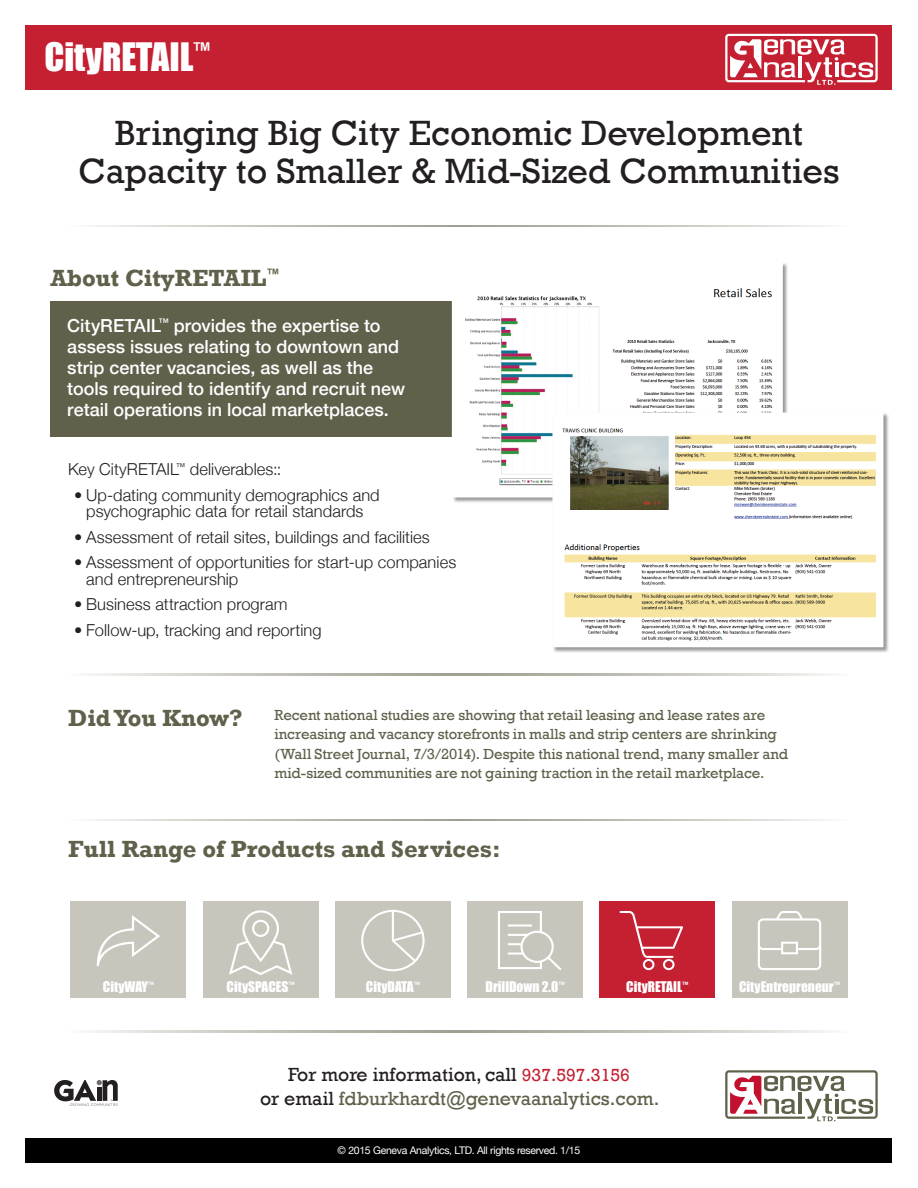
<style>
.page{position:relative;width:918px;height:1188px;background:#fff}
.page>*{position:absolute;margin:0;border:0;box-sizing:border-box;transform-origin:0 0}
.t1{font:36px/37.5px "Rockwell";color:#231f20;text-align:center}
.t2{font:36px "Impact";color:#fff}
.t3{font:700 24px "Rockwell";color:#60604b}
.t4{font:19.5px/24px "Rockwell";color:#60604b;text-align:center}
.t5{font:500 18px/21px "Helvetica Neue";color:#fff}
.t6{font:300 16.5px/16.5px "Helvetica Neue";letter-spacing:.005em;color:#231f20;text-align:center}
.t7{font:15px/19.5px "Rockwell";letter-spacing:-.01em;color:#60604b}
.t8{font:13.5px "Impact";color:#fff}
.t9{font:10.5px "Helvetica Neue";letter-spacing:-.03em;color:#fff}
.s1{color:#231f20}
.s2{font-size:18px;color:#c42032}
</style>
<div class="page">
<div style="left:50px;top:301px;width:711px;height:135px;background:#60604b"></div>
<div style="left:26px;top:26px;width:866px;height:64px;background:#c42032"></div>
<div style="left:26px;top:1138px;width:866px;height:25px;background:#000"></div>
<svg style="left:449px;top:263px;width:337px;height:238px"></svg>
<div style="left:552px;top:412px;width:337px;height:241px;background:#231f20;opacity:.46"></div>
<svg style="left:549px;top:410px;width:337px;height:240px"></svg>
<svg style="left:54px;top:1080px;width:64px;height:26px"></svg>
<svg style="left:88px;top:225px;width:743px;height:1px"></svg>
<svg style="left:88px;top:1031px;width:743px;height:1px"></svg>
<svg style="left:88px;top:674px;width:743px;height:1px"></svg>
<svg style="left:88px;top:819px;width:743px;height:2px"></svg>
<svg style="left:725px;top:1070px;width:153px;height:51px"></svg>
<svg style="left:725px;top:34px;width:153px;height:51px"></svg>
<div style="left:335px;top:902px;width:116px;height:96px;background:#c8c5bd"></div>
<svg style="left:361px;top:910px;width:64px;height:61px"></svg>
<div style="left:599px;top:902px;width:116px;height:96px;background:#c42032"></div>
<svg style="left:620px;top:911px;width:63px;height:59px"></svg>
<div style="left:70px;top:902px;width:116px;height:96px;background:#c8c5bd"></div>
<svg style="left:97px;top:915px;width:63px;height:51px"></svg>
<div style="left:732px;top:902px;width:116px;height:96px;background:#c8c5bd"></div>
<svg style="left:758px;top:911px;width:63px;height:59px"></svg>
<div style="left:467px;top:902px;width:116px;height:96px;background:#c8c5bd"></div>
<svg style="left:498px;top:911px;width:63px;height:59px"></svg>
<hr style="left:508px;top:924px;width:24px;height:3px;background:#fff">
<div style="left:203px;top:902px;width:116px;height:96px;background:#c8c5bd"></div>
<svg style="left:229px;top:910px;width:63px;height:65px"></svg>
<h1 class="t2" style="left:44px;top:29px;width:167px">CityRETAIL<sup>™</sup></h1>
<h1 class="t1" style="left:78px;top:115px;width:763px">Bringing Big City Economic Development<br>Capacity to Smaller &amp; Mid-Sized Communities</h1>
<h2 class="t3" style="left:50px;top:263px;width:232px">About CityRETAIL<sup>™</sup></h2>
<p class="t5" style="left:67px;top:313px;width:339px">CityRETAIL<sup>™</sup> provides the expertise to assess issues relating to downtown and strip center vacancies, as well as the tools required to identify and recruit new retail operations in local marketplaces.</p>
<p class="t6" style="left:68px;top:460px;width:215px">Key CityRETAIL<sup>™</sup> deliverables::</p>
<p class="t6" style="left:74px;top:485px;width:307px">• Up-dating community demographics and psychographic data for retail standards</p>
<p class="t6" style="left:74px;top:527px;width:357px">• Assessment of retail sites, buildings and facilities</p>
<p class="t6" style="left:86px;top:553px;width:372px;text-align:left;text-indent:-12px">• Assessment of opportunities for start-up companies and entrepreneurship</p>
<p class="t6" style="left:74px;top:595px;width:215px">• Business attraction program</p>
<p class="t6" style="left:74px;top:620px;width:249px">• Follow-up, tracking and reporting</p>
<h2 class="t3" style="left:68px;top:703px;width:176px">Did You Know?</h2>
<p class="t7" style="left:274px;top:705px;width:515px">Recent national studies are showing that retail leasing and lease rates are increasing and vacancy storefronts in malls and strip centers are shrinking (Wall Street Journal, 7/3/2014). Despite this national trend, many smaller and mid-sized communities are not gaining traction in the retail marketplace.</p>
<h2 class="t3" style="left:68px;top:834px;width:434px">Full Range of Products and Services:</h2>
<p class="t8" style="left:103px;top:976px;width:53px">CityWAY<sup>™</sup></p>
<p class="t8" style="left:739px;top:976px;width:102px">CityEntrepreneur<sup>™</sup></p>
<p class="t8" style="left:227px;top:976px;width:70px">CitySPACES<sup>™</sup></p>
<p class="t8" style="left:366px;top:976px;width:55px">CityDATA<sup>™</sup></p>
<p class="t8" style="left:626px;top:976px;width:64px">CityRETAIL<sup>™</sup></p>
<p class="t8" style="left:486px;top:976px;width:80px">DrillDown 2.0<sup>™</sup></p>
<p class="t4" style="left:260px;top:1062px;width:401px"><span class="s1">For more information, call</span> <span class="s2">937.597.3156<br></span><span class="s1">or email</span> fdburkhardt@genevaanalytics.com.</p>
<p class="t9" style="left:338px;top:1143px;width:244px">© 2015 Geneva Analytics, LTD. All rights reserved. 1/15</p>
</div>
